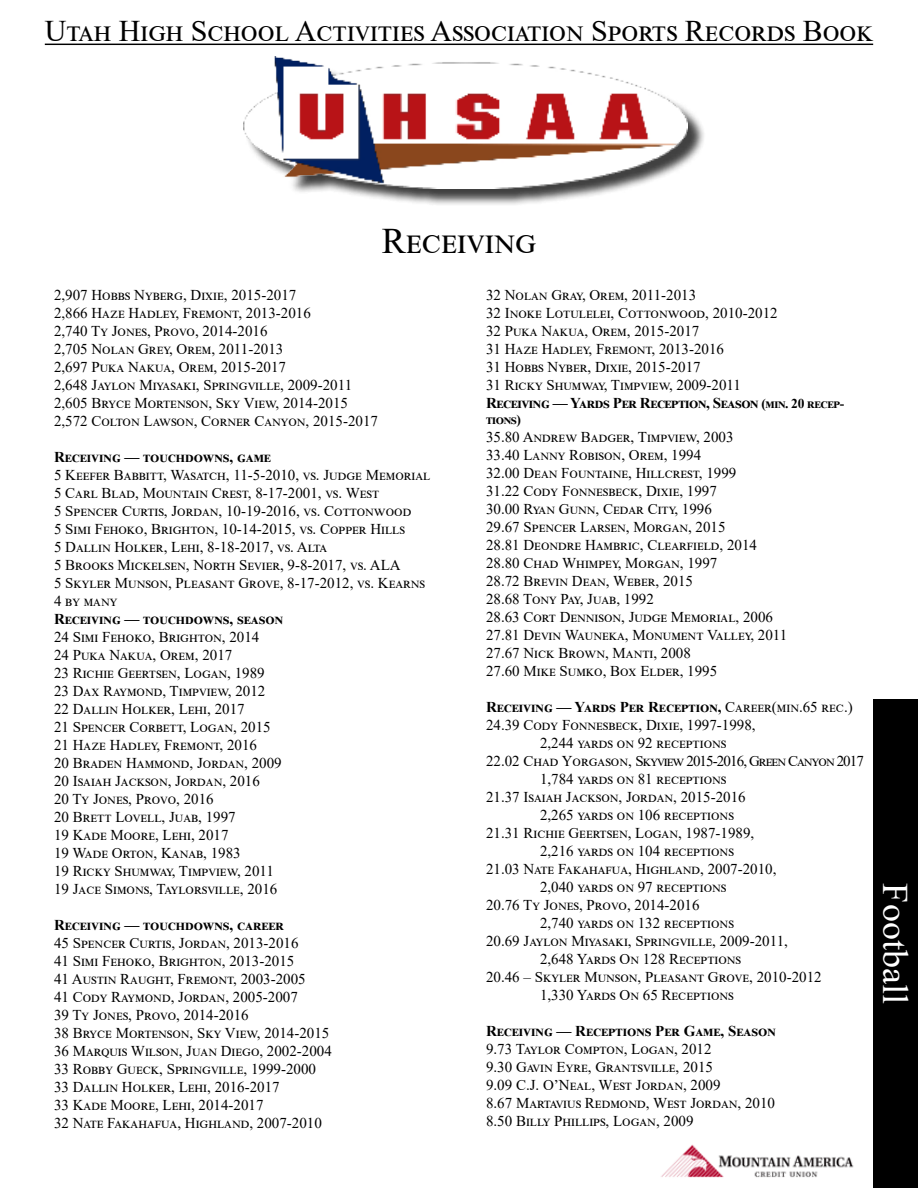
<style>
.page{position:relative;width:918px;height:1188px;background:#fff}
.page>*{position:absolute;margin:0;border:0;box-sizing:border-box;transform-origin:0 0}
.t1{font:36px "Times New Roman";color:#000}
.t2{font:36px "Times New Roman";color:#fff}
.t3{font:30px "Times New Roman";color:#000}
.t4{font:15px/18px "Times New Roman";color:#000}
.t5{font:700 15px "Times New Roman";color:#000}
.t6{font:15px "Times New Roman";letter-spacing:-.06em;color:#000}
.t7{font:700 13.5px "Times New Roman";letter-spacing:-.025em;color:#000}
.s1{font-weight:700}
.s2{font-weight:700;font-size:13.5px}
.s3{font-weight:400}
</style>
<div class="page">
<hr style="left:45px;top:44px;width:828px;height:1px;background:#000">
<div style="left:245px;top:60px;width:461px;height:147px;background:#000;opacity:.75"></div>
<img style="left:243px;top:57px;width:445px;height:131px">
<img style="left:661px;top:1144px;width:193px;height:34px">
<div style="left:873px;top:699px;width:45px;height:489px;background:#000"></div>
<h2 class="t3" style="left:45px;top:10px;width:830px">Utah High School Activities Association Sports Records Book</h2>
<h1 class="t1" style="left:382px;top:215px;width:156px">Receiving</h1>
<p class="t4" style="left:54px;top:286px;width:326px">2,907 Hobbs Nyberg, Dixie, 2015-2017<br>2,866 Haze Hadley, Fremont, 2013-2016<br>2,740 Ty Jones, Provo, 2014-2016<br>2,705 Nolan Grey, Orem, 2011-2013<br>2,697 Puka Nakua, Orem, 2015-2017<br>2,648 Jaylon Miyasaki, Springville, 2009-2011<br>2,605 Bryce Mortenson, Sky View, 2014-2015<br>2,572 Colton Lawson, Corner Canyon, 2015-2017</p>
<p class="t5" style="left:54px;top:446px;width:219px">Receiving — touchdowns, game</p>
<p class="t4" style="left:54px;top:466px;width:378px">5 Keefer Babbitt, Wasatch, 11-5-2010, vs. Judge Memorial 5 Carl Blad, Mountain Crest, 8-17-2001, vs. West<br>5 Spencer Curtis, Jordan, 10-19-2016, vs. Cottonwood<br>5 Simi Fehoko, Brighton, 10-14-2015, vs. Copper Hills<br>5 Dallin Holker, Lehi, 8-18-2017, vs. Alta<br>5 Brooks Mickelsen, North Sevier, 9-8-2017, vs. ALA<br>5 Skyler Munson, Pleasant Grove, 8-17-2012, vs. Kearns 4 by many</p>
<p class="t5" style="left:54px;top:608px;width:231px">Receiving — touchdowns, season</p>
<p class="t4" style="left:54px;top:628px;width:229px">24 Simi Fehoko, Brighton, 2014<br>24 Puka Nakua, Orem, 2017<br>23 Richie Geertsen, Logan, 1989<br>23 Dax Raymond, Timpview, 2012<br>22 Dallin Holker, Lehi, 2017<br>21 Spencer Corbett, Logan, 2015<br>21 Haze Hadley, Fremont, 2016<br>20 Braden Hammond, Jordan, 2009<br>20 Isaiah Jackson, Jordan, 2016<br>20 Ty Jones, Provo, 2016<br>20 Brett Lovell, Juab, 1997<br>19 Kade Moore, Lehi, 2017<br>19 Wade Orton, Kanab, 1983<br>19 Ricky Shumway, Timpview, 2011<br>19 Jace Simons, Taylorsville, 2016</p>
<p class="t5" style="left:54px;top:914px;width:232px">Receiving — touchdowns, career</p>
<p class="t4" style="left:54px;top:934px;width:279px">45 Spencer Curtis, Jordan, 2013-2016<br>41 Simi Fehoko, Brighton, 2013-2015<br>41 Austin Raught, Fremont, 2003-2005<br>41 Cody Raymond, Jordan, 2005-2007<br>39 Ty Jones, Provo, 2014-2016<br>38 Bryce Mortenson, Sky View, 2014-2015<br>36 Marquis Wilson, Juan Diego, 2002-2004<br>33 Robby Gueck, Springville, 1999-2000<br>33 Dallin Holker, Lehi, 2016-2017<br>33 Kade Moore, Lehi, 2014-2017<br>32 Nate Fakahafua, Highland, 2007-2010</p>
<p class="t4" style="left:486px;top:286px;width:360px">32 Nolan Gray, Orem, 2011-2013<br>32 Inoke Lotulelei, Cottonwood, 2010-2012<br>32 Puka Nakua, Orem, 2015-2017<br>31 Haze Hadley, Fremont, 2013-2016<br>31 Hobbs Nyber, Dixie, 2015-2017<br>31 Ricky Shumway, Timpview, 2009-2011<br><span class="s1">Receiving — Yards Per Reception, Season</span> <span class="s2">(min. 20 recep-</span></p>
<p class="t7" style="left:486px;top:410px;width:37px">tions)</p>
<p class="t4" style="left:486px;top:428px;width:303px">35.80 Andrew Badger, Timpview, 2003<br>33.40 Lanny Robison, Orem, 1994<br>32.00 Dean Fountaine, Hillcrest, 1999<br>31.22 Cody Fonnesbeck, Dixie, 1997<br>30.00 Ryan Gunn, Cedar City, 1996<br>29.67 Spencer Larsen, Morgan, 2015<br>28.81 Deondre Hambric, Clearfield, 2014<br>28.80 Chad Whimpey, Morgan, 1997<br>28.72 Brevin Dean, Weber, 2015<br>28.68 Tony Pay, Juab, 1992<br>28.63 Cort Dennison, Judge Memorial, 2006<br>27.81 Devin Wauneka, Monument Valley, 2011<br>27.67 Nick Brown, Manti, 2008<br>27.60 Mike Sumko, Box Elder, 1995</p>
<p class="t5" style="left:486px;top:697px;width:368px">Receiving — Yards Per Reception, <span class="s3">Career(min.65 rec.)</span></p>
<p class="t4" style="left:486px;top:716px;width:271px">24.39 Cody Fonnesbeck, Dixie, 1997-1998,</p>
<p class="t4" style="left:540px;top:734px;width:188px">2,244 yards on 92 receptions</p>
<p class="t6" style="left:486px;top:751px;width:379px">22.02 Chad Yorgason, Skyview 2015-2016, Green Canyon 2017</p>
<p class="t4" style="left:540px;top:770px;width:188px">1,784 yards on 81 receptions</p>
<p class="t4" style="left:486px;top:788px;width:261px">21.37 Isaiah Jackson, Jordan, 2015-2016</p>
<p class="t4" style="left:540px;top:806px;width:195px">2,265 yards on 106 receptions</p>
<p class="t4" style="left:486px;top:824px;width:270px">21.31 Richie Geertsen, Logan, 1987-1989,</p>
<p class="t4" style="left:540px;top:842px;width:195px">2,216 yards on 104 receptions</p>
<p class="t4" style="left:486px;top:860px;width:292px">21.03 Nate Fakahafua, Highland, 2007-2010,</p>
<p class="t4" style="left:540px;top:878px;width:188px">2,040 yards on 97 receptions</p>
<p class="t4" style="left:486px;top:896px;width:215px">20.76 Ty Jones, Provo, 2014-2016</p>
<p class="t4" style="left:540px;top:914px;width:195px">2,740 yards on 132 receptions</p>
<p class="t4" style="left:486px;top:932px;width:303px">20.69 Jaylon Miyasaki, Springville, 2009-2011,</p>
<p class="t4" style="left:540px;top:950px;width:203px">2,648 Yards On 128 Receptions</p>
<p class="t4" style="left:486px;top:968px;width:337px">20.46 – Skyler Munson, Pleasant Grove, 2010-2012</p>
<p class="t4" style="left:540px;top:986px;width:195px">1,330 Yards On 65 Receptions</p>
<p class="t5" style="left:486px;top:1021px;width:291px">Receiving — Receptions Per Game, Season</p>
<p class="t4" style="left:486px;top:1040px;width:291px">9.73 Taylor Compton, Logan, 2012<br>9.30 Gavin Eyre, Grantsville, 2015<br>9.09 C.J. O’Neal, West Jordan, 2009<br>8.67 Martavius Redmond, West Jordan, 2010<br>8.50 Billy Phillips, Logan, 2009</p>
<h1 class="t2" style="left:920px;top:883px;width:122px;rotate:90deg">Football</h1>
</div>
